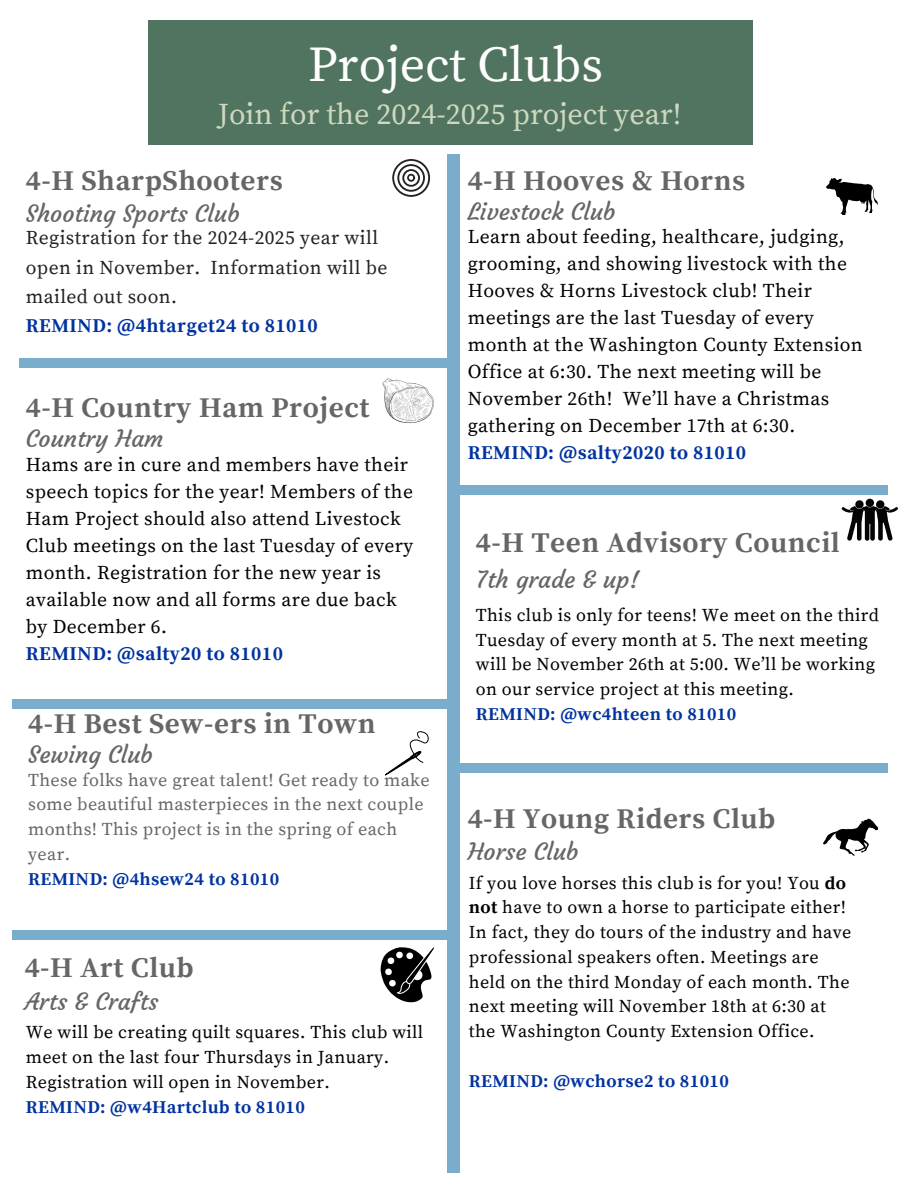
<style>
.page{position:relative;width:918px;height:1188px;background:#fff}
.page>*{position:absolute;margin:0;border:0;box-sizing:border-box;transform-origin:0 0}
.t1{font:49.8px "Source Serif Pro";color:#fff}
.t2{font:30px "Source Serif Pro";color:#ced8be}
.t3{font:700 28.5px "Source Serif Pro";letter-spacing:.02em;color:#666}
.t4{font:23.7px "Courgette";color:#666}
.t5{font:19.5px/27px "Source Serif Pro";letter-spacing:.02em;color:#000}
.t6{font:19.5px/29.2px "Source Serif Pro";letter-spacing:.02em;color:#222}
.t7{font:700 19.5px "Source Serif Pro";letter-spacing:.02em;color:#0033a0}
.t8{font:18px/24.8px "Source Serif Pro";letter-spacing:.02em;color:#000}
.t9{font:18px/24.8px "Source Serif Pro";letter-spacing:.02em;color:#666}
.t10{font:700 18px "Source Serif Pro";letter-spacing:.02em;color:#0033a0}
.s1{font-weight:700}
</style>
<div class="page">
<div style="left:148px;top:20px;width:604px;height:125px;background:#50745f"></div>
<div style="left:13px;top:930px;width:434px;height:9px;background:#7aaccb"></div>
<div style="left:453px;top:486px;width:435px;height:9px;background:#7aaccb"></div>
<div style="left:453px;top:764px;width:435px;height:9px;background:#7aaccb"></div>
<div style="left:13px;top:700px;width:434px;height:9px;background:#7aaccb"></div>
<div style="left:447px;top:608px;width:12px;height:565px;background:#7aaccb"></div>
<div style="left:447px;top:154px;width:12px;height:565px;background:#7aaccb"></div>
<svg style="left:392px;top:159px;width:38px;height:38px"></svg>
<svg style="left:382px;top:379px;width:52px;height:44px"></svg>
<svg style="left:826px;top:178px;width:52px;height:37px"></svg>
<svg style="left:842px;top:499px;width:56px;height:42px"></svg>
<svg style="left:385px;top:731px;width:44px;height:44px"></svg>
<svg style="left:823px;top:819px;width:55px;height:37px"></svg>
<div style="left:19px;top:358px;width:434px;height:9px;background:#7aaccb"></div>
<svg style="left:380px;top:947px;width:54px;height:56px"></svg>
<p class="t1" style="left:308px;top:35px;width:296px">Project Clubs</p>
<p class="t2" style="left:218px;top:96px;width:465px">Join for the 2024-2025 project year!</p>
<p class="t3" style="left:26px;top:164px;width:259px">4-H SharpShooters</p>
<h1 class="t6" style="left:26px;top:224px;width:363px">Registration for the 2024-2025 year will open in November. Information will be mailed out soon.</h1>
<h3 class="t7" style="left:26px;top:314px;width:294px">REMIND: @4htarget24 to 81010</h3>
<p class="t4" style="left:26px;top:199px;width:216px">Shooting Sports Club</p>
<p class="t3" style="left:26px;top:391px;width:345px">4-H Country Ham Project</p>
<h2 class="t5" style="left:26px;top:452px;width:389px">Hams are in cure and members have their speech topics for the year! Members of the Ham Project should also attend Livestock Club meetings on the last Tuesday of every month. Registration for the new year is available now and all forms are due back by December 6.</h2>
<h4 class="t7" style="left:26px;top:642px;width:259px">REMIND: @salty20 to 81010</h4>
<p class="t4" style="left:26px;top:424px;width:139px">Country Ham</p>
<h2 class="t3" style="left:28px;top:707px;width:349px">4-H Best Sew-ers in Town</h2>
<h4 class="t9" style="left:28px;top:768px;width:403px">These folks have great talent! Get ready to make some beautiful masterpieces in the next couple months! This project is in the spring of each year.</h4>
<p class="t10" style="left:28px;top:868px;width:253px">REMIND: @4hsew24 to 81010</p>
<p class="t4" style="left:28px;top:740px;width:126px">Sewing Club</p>
<p class="t3" style="left:25px;top:951px;width:170px">4-H Art Club</p>
<h4 class="t4" style="left:25px;top:987px;width:135px">Arts &amp; Crafts</h4>
<p class="t8" style="left:26px;top:1021px;width:399px">We will be creating quilt squares. This club will meet on the last four Thursdays in January.<br>Registration will open in November.</p>
<h2 class="t10" style="left:26px;top:1096px;width:281px">REMIND: @w4Hartclub to 81010</h2>
<p class="t3" style="left:468px;top:163px;width:279px">4-H Hooves &amp; Horns</p>
<h2 class="t5" style="left:468px;top:224px;width:397px">Learn about feeding, healthcare, judging, grooming, and showing livestock with the Hooves &amp; Horns Livestock club! Their meetings are the last Tuesday of every month at the Washington County Extension Office at 6:30. The next meeting will be November 26th! We’ll have a Christmas gathering on December 17th at 6:30.</h2>
<h4 class="t7" style="left:468px;top:441px;width:280px">REMIND: @salty2020 to 81010</h4>
<p class="t4" style="left:468px;top:197px;width:149px">Livestock Club</p>
<p class="t3" style="left:476px;top:525px;width:365px">4-H Teen Advisory Council</p>
<p class="t4" style="left:476px;top:564px;width:165px">7th grade &amp; up!</p>
<p class="t8" style="left:476px;top:603px;width:405px">This club is only for teens! We meet on the third Tuesday of every month at 5. The next meeting will be November 26th at 5:00. We’ll be working on our service project at this meeting.</p>
<p class="t10" style="left:476px;top:703px;width:262px">REMIND: @wc4hteen to 81010</p>
<p class="t3" style="left:468px;top:802px;width:309px">4-H Young Riders Club</p>
<p class="t4" style="left:468px;top:837px;width:113px">Horse Club</p>
<h2 class="t8" style="left:469px;top:871px;width:384px">If you love horses this club is for you! You <span class="s1">do not</span> have to own a horse to participate either!<br>In fact, they do tours of the industry and have professional speakers often. Meetings are held on the third Monday of each month. The next meeting will November 18th at 6:30 at the Washington County Extension Office.</h2>
<h4 class="t10" style="left:469px;top:1070px;width:262px">REMIND: @wchorse2 to 81010</h4>
</div>
